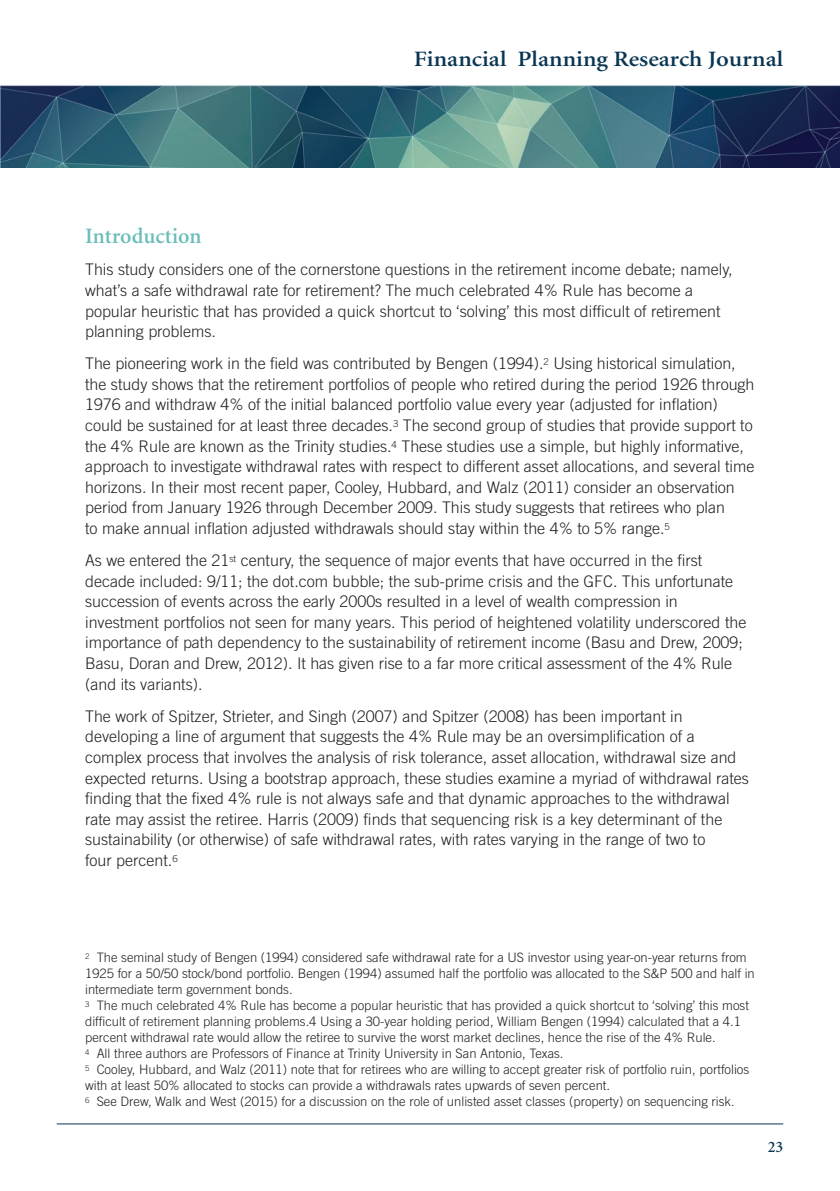
<style>
.page{position:relative;width:840px;height:1191px;background:#fff}
.page>*{position:absolute;margin:0;border:0;box-sizing:border-box;transform-origin:0 0}
.t1{font:600 22px "Minion";color:#0a3653;scale:1.12 1}
.t2{font:600 22px "Minion";color:#6bbdb9}
.t3{font:300 16px/20.6px "Trade Gothic";color:#231f20}
.t4{font:600 16px "Minion";color:#0a3653}
.t5{font:300 13px/16px "Trade Gothic";color:#231f20}
</style>
<div class="page">
<hr style="left:57px;top:1123px;width:725px;height:1px;background:#0a3653">
<img style="left:0;top:86px;width:839px;height:82px">
<h1 class="t1" style="left:413px;top:48px;width:331px">Financial Planning Research Journal</h1>
<h1 class="t2" style="left:85px;top:225px;width:118px">Introduction</h1>
<p class="t3" style="left:85px;top:259px;width:648px">This study considers one of the cornerstone questions in the retirement income debate; namely, what’s a safe withdrawal rate for retirement? The much celebrated 4% Rule has become a popular heuristic that has provided a quick shortcut to ‘solving’ this most difficult of retirement planning problems.</p>
<p class="t3" style="left:85px;top:353px;width:670px">The pioneering work in the field was contributed by Bengen (1994).<sup>2</sup> Using historical simulation, the study shows that the retirement portfolios of people who retired during the period 1926 through 1976 and withdraw 4% of the initial balanced portfolio value every year (adjusted for inflation) could be sustained for at least three decades.<sup>3</sup> The second group of studies that provide support to the 4% Rule are known as the Trinity studies.<sup>4</sup> These studies use a simple, but highly informative, approach to investigate withdrawal rates with respect to different asset allocations, and several time horizons. In their most recent paper, Cooley, Hubbard, and Walz (2011) consider an observation period from January 1926 through December 2009. This study suggests that retirees who plan<br>to make annual inflation adjusted withdrawals should stay within the 4% to 5% range.<sup>5</sup></p>
<p class="t3" style="left:85px;top:550px;width:662px">As we entered the 21<sup>st</sup> century, the sequence of major events that have occurred in the first decade included: 9/11; the dot.com bubble; the sub-prime crisis and the GFC. This unfortunate succession of events across the early 2000s resulted in a level of wealth compression in investment portfolios not seen for many years. This period of heightened volatility underscored the importance of path dependency to the sustainability of retirement income (Basu and Drew, 2009; Basu, Doran and Drew, 2012). It has given rise to a far more critical assessment of the 4% Rule (and its variants).</p>
<p class="t3" style="left:85px;top:705px;width:665px">The work of Spitzer, Strieter, and Singh (2007) and Spitzer (2008) has been important in developing a line of argument that suggests the 4% Rule may be an oversimplification of a complex process that involves the analysis of risk tolerance, asset allocation, withdrawal size and expected returns. Using a bootstrap approach, these studies examine a myriad of withdrawal rates finding that the fixed 4% rule is not always safe and that dynamic approaches to the withdrawal rate may assist the retiree. Harris (2009) finds that sequencing risk is a key determinant of the sustainability (or otherwise) of safe withdrawal rates, with rates varying in the range of two to<br>four percent.<sup>6</sup></p>
<p class="t5" style="left:85px;top:949px;width:671px"><sup>2</sup> The seminal study of Bengen (1994) considered safe withdrawal rate for a US investor using year-on-year returns from 1925 for a 50/50 stock/bond portfolio. Bengen (1994) assumed half the portfolio was allocated to the S&amp;P 500 and half in intermediate term government bonds.<br><sup>3</sup> The much celebrated 4% Rule has become a popular heuristic that has provided a quick shortcut to ‘solving’ this most difficult of retirement planning problems.4 Using a 30-year holding period, William Bengen (1994) calculated that a 4.1 percent withdrawal rate would allow the retiree to survive the worst market declines, hence the rise of the 4% Rule.<br><sup>4</sup> All three authors are Professors of Finance at Trinity University in San Antonio, Texas.<br><sup>5</sup> Cooley, Hubbard, and Walz (2011) note that for retirees who are willing to accept greater risk of portfolio ruin, portfolios with at least 50% allocated to stocks can provide a withdrawals rates upwards of seven percent.<br><sup>6</sup> See Drew, Walk and West (2015) for a discussion on the role of unlisted asset classes (property) on sequencing risk.</p>
<p class="t4" style="left:767px;top:1138px;width:17px">23</p>
</div>
